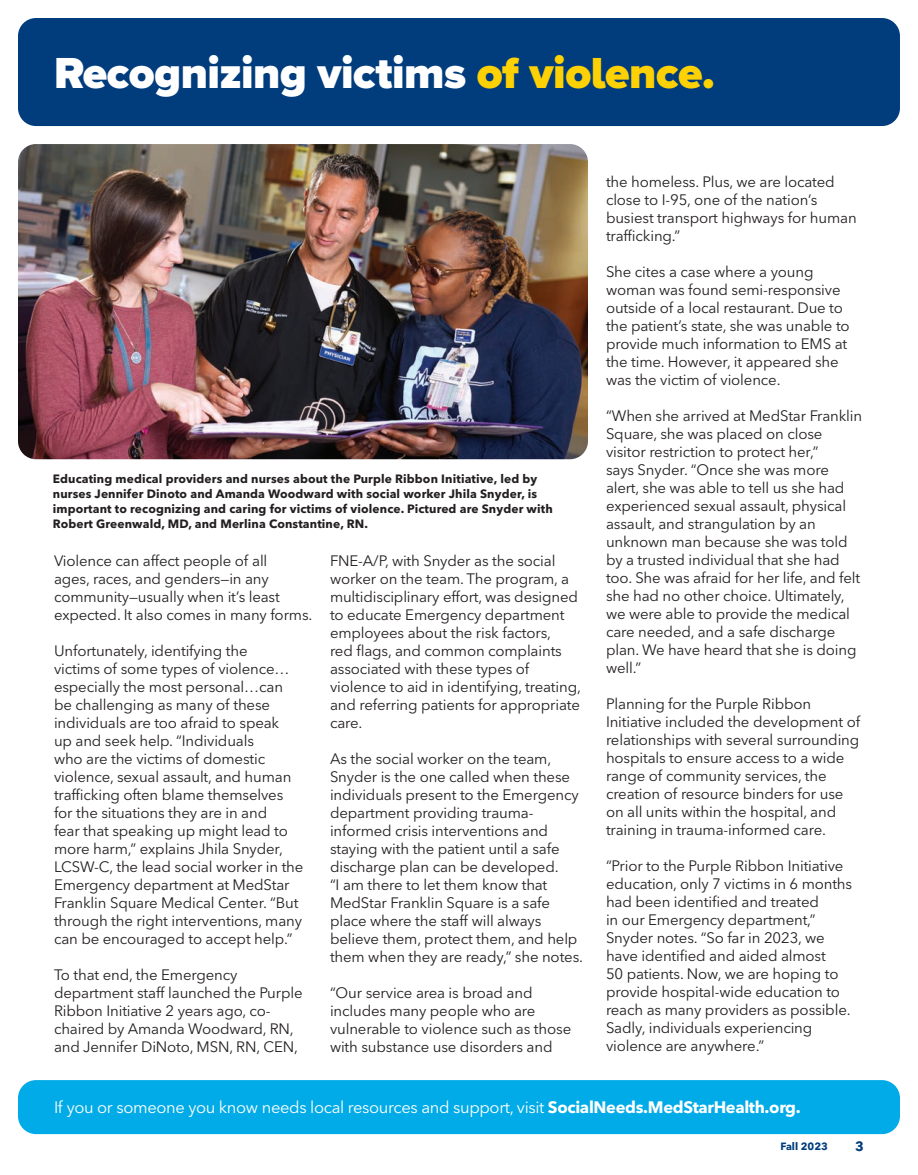
<style>
.page{position:relative;width:918px;height:1175px;background:#fff}
.page>*{position:absolute;margin:0;border:0;box-sizing:border-box;transform-origin:0 0}
.Story_Headline__not{font:900 45px "Proxima Nova A";letter-spacing:-.01em;color:#fff}
.t1{font:16.5px "Avenir Next LT Pro";letter-spacing:-.02em;color:#fff}
.body_copy_LAST{font:15px/18px "Avenir Next LT Pro";letter-spacing:-.01em;color:#231f20}
.t2{font:700 13.5px "Avenir Next LT Pro";color:#013d7d}
.caption-doctor{font:700 12px/15px "Avenir Next LT Pro";letter-spacing:.01em;color:#231f20}
.t3{font:700 10.5px "Avenir Next LT Pro";color:#013d7d}
.s1{color:#fed105}
.s2{font-weight:700}
</style>
<div class="page">
<div style="left:18px;top:18px;width:882px;height:108px;background:#013d7d;border-radius:18px"></div>
<div style="left:18px;top:1080px;width:882px;height:54px;background:#00abe7;border-radius:18px"></div>
<img style="left:18px;top:144px;width:570px;height:315px">
<p class="Story_Headline__not" style="left:54px;top:39px;width:662px">Recognizing victims <span class="s1">of violence.</span></p>
<p class="caption-doctor" style="left:53px;top:471px;width:502px">Educating medical providers and nurses about the Purple Ribbon Initiative, led by nurses Jennifer Dinoto and Amanda Woodward with social worker Jhila Snyder, is important to recognizing and caring for victims of violence. Pictured are Snyder with Robert Greenwald, MD, and Merlina Constantine, RN.</p>
<p class="body_copy_LAST" style="left:54px;top:551px;width:260px">Violence can affect people of all<br>ages, races, and genders—in any community—usually when it’s least expected. It also comes in many forms.</p>
<p class="body_copy_LAST" style="left:54px;top:641px;width:251px">Unfortunately, identifying the<br>victims of some types of violence… especially the most personal…can be challenging as many of these individuals are too afraid to speak<br>up and seek help. “Individuals<br>who are the victims of domestic violence, sexual assault, and human trafficking often blame themselves for the situations they are in and<br>fear that speaking up might lead to more harm,” explains Jhila Snyder, LCSW-C, the lead social worker in the Emergency department at MedStar Franklin Square Medical Center. “But through the right interventions, many can be encouraged to accept help.”</p>
<p class="body_copy_LAST" style="left:54px;top:965px;width:250px">To that end, the Emergency department staff launched the Purple<br>Ribbon Initiative 2 years ago, co&shy;chaired by Amanda Woodward, RN, and Jennifer DiNoto, MSN, RN, CEN,</p>
<p class="body_copy_LAST" style="left:330px;top:551px;width:252px">FNE-A/P, with Snyder as the social worker on the team. The program, a multidisciplinary effort, was designed to educate Emergency department employees about the risk factors,<br>red flags, and common complaints associated with these types of violence to aid in identifying, treating, and referring patients for appropriate care.</p>
<p class="body_copy_LAST" style="left:330px;top:749px;width:255px">As the social worker on the team, Snyder is the one called when these individuals present to the Emergency department providing trauma&shy;informed crisis interventions and staying with the patient until a safe discharge plan can be developed.<br>“I am there to let them know that MedStar Franklin Square is a safe place where the staff will always believe them, protect them, and help them when they are ready,” she notes.</p>
<p class="body_copy_LAST" style="left:330px;top:983px;width:243px">“Our service area is broad and includes many people who are vulnerable to violence such as those with substance use disorders and</p>
<p class="body_copy_LAST" style="left:606px;top:173px;width:252px">the homeless. Plus, we are located close to I-95, one of the nation’s busiest transport highways for human trafficking.”</p>
<p class="body_copy_LAST" style="left:606px;top:263px;width:245px">She cites a case where a young woman was found semi-responsive outside of a local restaurant. Due to the patient’s state, she was unable to provide much information to EMS at the time. However, it appeared she was the victim of violence.</p>
<p class="body_copy_LAST" style="left:606px;top:407px;width:258px">“When she arrived at MedStar Franklin Square, she was placed on close visitor restriction to protect her,”<br>says Snyder. “Once she was more alert, she was able to tell us she had experienced sexual assault, physical assault, and strangulation by an unknown man because she was told by a trusted individual that she had too. She was afraid for her life, and felt she had no other choice. Ultimately, we were able to provide the medical care needed, and a safe discharge plan. We have heard that she is doing well.”</p>
<p class="body_copy_LAST" style="left:606px;top:695px;width:256px">Planning for the Purple Ribbon Initiative included the development of relationships with several surrounding hospitals to ensure access to a wide range of community services, the creation of resource binders for use on all units within the hospital, and training in trauma-informed care.</p>
<p class="body_copy_LAST" style="left:606px;top:857px;width:248px">“Prior to the Purple Ribbon Initiative education, only 7 victims in 6 months had been identified and treated<br>in our Emergency department,” Snyder notes. “So far in 2023, we have identified and aided almost<br>50 patients. Now, we are hoping to provide hospital-wide education to reach as many providers as possible.<br>Sadly, individuals experiencing violence are anywhere.”</p>
<p class="t1" style="left:54px;top:1097px;width:748px">If you or someone you know needs local resources and support, visit <span class="s2">SocialNeeds.MedStarHealth.org.</span></p>
<p class="t3" style="left:780px;top:1139px;width:49px">Fall 2023</p>
<p class="t2" style="left:855px;top:1137px;width:10px">3</p>
</div>
